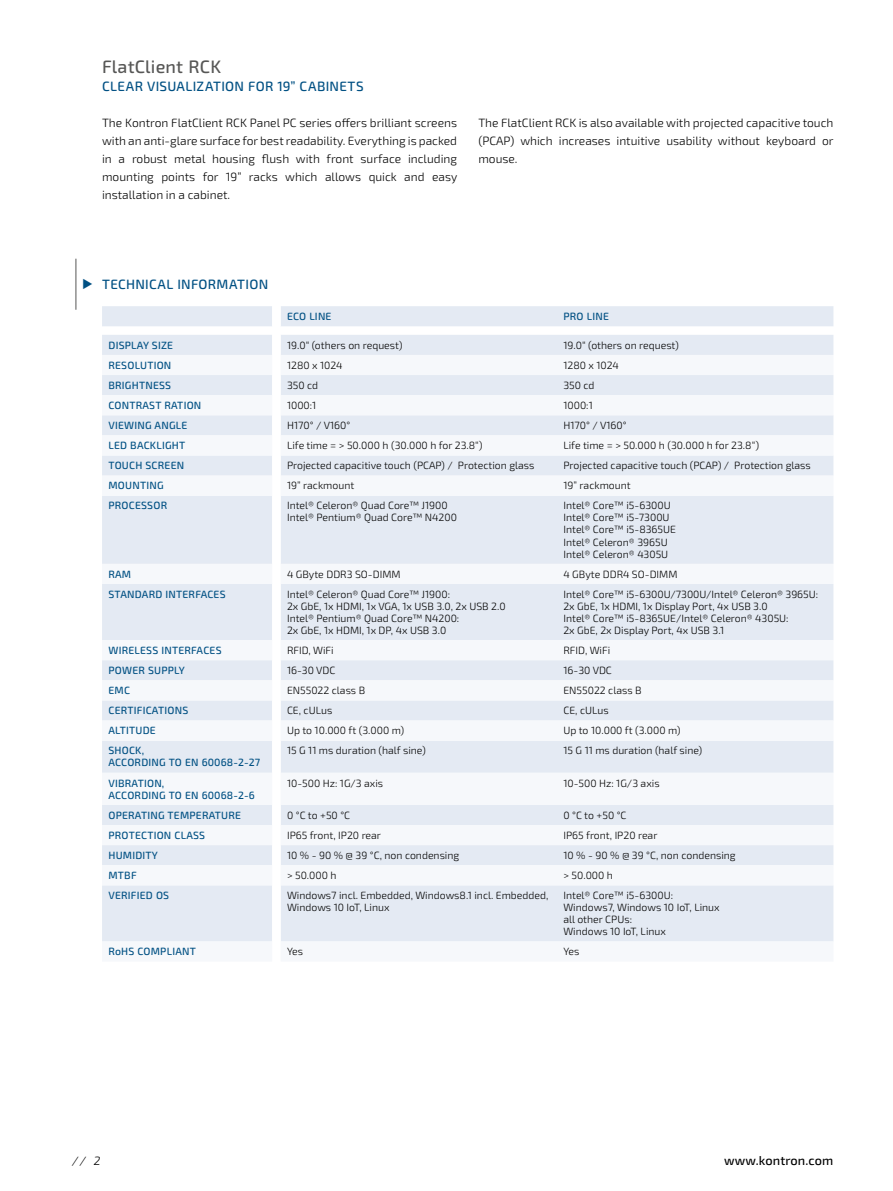
<style>
.page{position:relative;width:893px;height:1191px;background:#fff}
.page>*{position:absolute;margin:0;border:0;box-sizing:border-box;transform-origin:0 0}
.t1{font:500 18px "Sn T";letter-spacing:.01em;color:#575756}
.t2{font:500 13.5px "Sn T";letter-spacing:.02em;color:#005083}
.t3{font:500 12.75px "Sn T";letter-spacing:.01em;color:#000}
.t4{font:300 12px/18px "Sn T";color:#000;text-align:justify}
.t5{font:italic 300 12px "Sn T";color:#000}
.t6{font:300 10.5px/12px "Sn T";color:#000}
.t7{font:300 10.5px/12px "Exo 2.0";color:#000}
.t8{font:500 10.5px/12px "Sn T";letter-spacing:.02em;color:#005083}
</style>
<div class="page">
<hr style="left:76px;top:259px;width:1px;height:51px;background:#575756">
<svg style="left:102px;top:306px;width:731px;height:49px;fill:#e4eaf3"></svg>
<svg style="left:272px;top:306px;width:9px;height:49px"></svg>
<svg style="left:102px;top:375px;width:731px;height:567px;fill:#e4eaf3"></svg>
<h1 class="t1" style="left:102px;top:56px;width:121px">FlatClient RCK</h1>
<p class="t2" style="left:102px;top:78px;width:263px">CLEAR VISUALIZATION FOR 19” CABINETS</p>
<p class="t4" style="left:102px;top:114px;width:357px">The Kontron FlatClient RCK Panel PC series offers brilliant screens with an anti-glare surface for best readability. Everything is packed in a robust metal housing flush with front surface including mounting points for 19” racks which allows quick and easy installation in a cabinet.</p>
<p class="t4" style="left:478px;top:114px;width:357px">The FlatClient RCK is also available with projected capacitive touch (PCAP) which increases intuitive usability without keyboard or mouse.</p>
<p class="t2" style="left:102px;top:276px;width:168px">TECHNICAL INFORMATION</p>
<p class="t8" style="left:287px;top:310px;width:46px">ECO LINE</p>
<p class="t8" style="left:563px;top:310px;width:47px">PRO LINE</p>
<p class="t8" style="left:108px;top:339px;width:66px">DISPLAY SIZE</p>
<p class="t6" style="left:287px;top:339px;width:117px">19.0“ (others on request)</p>
<p class="t6" style="left:563px;top:339px;width:117px">19.0“ (others on request)</p>
<p class="t8" style="left:108px;top:359px;width:64px">RESOLUTION</p>
<p class="t6" style="left:287px;top:359px;width:57px">1280 x 1024</p>
<p class="t6" style="left:563px;top:359px;width:57px">1280 x 1024</p>
<p class="t8" style="left:108px;top:379px;width:64px">BRIGHTNESS</p>
<p class="t6" style="left:287px;top:379px;width:33px">350 cd</p>
<p class="t6" style="left:563px;top:379px;width:33px">350 cd</p>
<p class="t8" style="left:108px;top:399px;width:94px">CONTRAST RATION</p>
<p class="t6" style="left:287px;top:399px;width:31px">1000:1</p>
<p class="t6" style="left:563px;top:399px;width:31px">1000:1</p>
<p class="t8" style="left:108px;top:419px;width:80px">VIEWING ANGLE</p>
<p class="t6" style="left:287px;top:419px;width:65px">H170° / V160°</p>
<p class="t6" style="left:563px;top:419px;width:65px">H170° / V160°</p>
<p class="t8" style="left:108px;top:440px;width:78px">LED BACKLIGHT</p>
<p class="t6" style="left:287px;top:440px;width:197px">Life time = &gt; 50.000 h (30.000 h for 23.8“)</p>
<p class="t6" style="left:563px;top:440px;width:197px">Life time = &gt; 50.000 h (30.000 h for 23.8“)</p>
<p class="t8" style="left:108px;top:460px;width:77px">TOUCH SCREEN</p>
<p class="t6" style="left:287px;top:460px;width:249px">Projected capacitive touch (PCAP) / Protection glass</p>
<p class="t6" style="left:563px;top:460px;width:249px">Projected capacitive touch (PCAP) / Protection glass</p>
<p class="t8" style="left:108px;top:480px;width:57px">MOUNTING</p>
<p class="t6" style="left:287px;top:480px;width:69px">19” rackmount</p>
<p class="t6" style="left:563px;top:480px;width:69px">19” rackmount</p>
<p class="t8" style="left:108px;top:500px;width:60px">PROCESSOR</p>
<p class="t6" style="left:287px;top:500px;width:171px">Intel® Celeron® Quad Core™ J1900<br>Intel® Pentium® Quad Core™ N4200</p>
<p class="t7" style="left:563px;top:500px;width:114px">Intel® Core™ i5-6300U<br>Intel® Core™ i5-7300U<br>Intel® Core™ i5-8365UE<br>Intel® Celeron® 3965U<br>Intel® Celeron® 4305U</p>
<p class="t8" style="left:108px;top:568px;width:24px">RAM</p>
<p class="t6" style="left:287px;top:568px;width:115px">4 GByte DDR3 SO-DIMM</p>
<p class="t7" style="left:563px;top:568px;width:116px">4 GByte DDR4 SO-DIMM</p>
<p class="t8" style="left:108px;top:588px;width:119px">STANDARD INTERFACES</p>
<p class="t6" style="left:287px;top:588px;width:220px">Intel® Celeron® Quad Core™ J1900:<br>2x GbE, 1x HDMI, 1x VGA, 1x USB 3.0, 2x USB 2.0<br>Intel® Pentium® Quad Core™ N4200:<br>2x GbE, 1x HDMI, 1x DP, 4x USB 3.0</p>
<p class="t7" style="left:563px;top:588px;width:256px">Intel® Core™ i5-6300U/7300U/Intel® Celeron® 3965U:<br>2x GbE, 1x HDMI, 1x Display Port, 4x USB 3.0<br>Intel® Core™ i5-8365UE/Intel® Celeron® 4305U:<br>2x GbE, 2x Display Port, 4x USB 3.1</p>
<p class="t8" style="left:108px;top:644px;width:115px">WIRELESS INTERFACES</p>
<p class="t6" style="left:287px;top:644px;width:48px">RFID, WiFi</p>
<p class="t6" style="left:563px;top:644px;width:48px">RFID, WiFi</p>
<p class="t8" style="left:108px;top:664px;width:78px">POWER SUPPLY</p>
<p class="t6" style="left:287px;top:664px;width:50px">16-30 VDC</p>
<p class="t6" style="left:563px;top:664px;width:50px">16-30 VDC</p>
<p class="t8" style="left:108px;top:684px;width:23px">EMC</p>
<p class="t6" style="left:287px;top:684px;width:80px">EN55022 class B</p>
<p class="t6" style="left:563px;top:684px;width:80px">EN55022 class B</p>
<p class="t8" style="left:108px;top:704px;width:81px">CERTIFICATIONS</p>
<p class="t6" style="left:287px;top:704px;width:47px">CE, cULus</p>
<p class="t6" style="left:563px;top:704px;width:47px">CE, cULus</p>
<p class="t8" style="left:108px;top:725px;width:49px">ALTITUDE</p>
<p class="t6" style="left:287px;top:725px;width:119px">Up to 10.000 ft (3.000 m)</p>
<p class="t6" style="left:563px;top:725px;width:119px">Up to 10.000 ft (3.000 m)</p>
<p class="t8" style="left:108px;top:745px;width:153px">SHOCK,<br>ACCORDING TO EN 60068-2-27</p>
<p class="t6" style="left:287px;top:745px;width:140px">15 G 11 ms duration (half sine)</p>
<p class="t6" style="left:563px;top:745px;width:140px">15 G 11 ms duration (half sine)</p>
<p class="t8" style="left:108px;top:777px;width:148px">VIBRATION,<br>ACCORDING TO EN 60068-2-6</p>
<p class="t6" style="left:287px;top:777px;width:98px">10-500 Hz: 1G/3 axis</p>
<p class="t6" style="left:563px;top:777px;width:98px">10-500 Hz: 1G/3 axis</p>
<p class="t8" style="left:108px;top:809px;width:134px">OPERATING TEMPERATURE</p>
<p class="t6" style="left:287px;top:809px;width:65px">0 °C to +50 °C</p>
<p class="t6" style="left:563px;top:809px;width:65px">0 °C to +50 °C</p>
<p class="t8" style="left:108px;top:829px;width:98px">PROTECTION CLASS</p>
<p class="t6" style="left:287px;top:829px;width:96px">IP65 front, IP20 rear</p>
<p class="t6" style="left:563px;top:829px;width:96px">IP65 front, IP20 rear</p>
<p class="t8" style="left:108px;top:849px;width:51px">HUMIDITY</p>
<p class="t6" style="left:287px;top:849px;width:174px">10 % - 90 % @ 39 °C, non condensing</p>
<p class="t6" style="left:563px;top:849px;width:174px">10 % - 90 % @ 39 °C, non condensing</p>
<p class="t8" style="left:108px;top:869px;width:30px">MTBF</p>
<p class="t6" style="left:287px;top:869px;width:51px">&gt; 50.000 h</p>
<p class="t6" style="left:563px;top:869px;width:51px">&gt; 50.000 h</p>
<p class="t8" style="left:108px;top:889px;width:62px">VERIFIED OS</p>
<p class="t6" style="left:287px;top:889px;width:263px">Windows7 incl. Embedded, Windows8.1 incl. Embedded,<br>Windows 10 IoT, Linux</p>
<p class="t7" style="left:563px;top:889px;width:158px">Intel® Core™ i5-6300U:<br>Windows7, Windows 10 IoT, Linux all other CPUs:<br>Windows 10 IoT, Linux</p>
<p class="t8" style="left:108px;top:945px;width:89px">RoHS COMPLIANT</p>
<p class="t6" style="left:287px;top:945px;width:18px">Yes</p>
<p class="t6" style="left:563px;top:945px;width:18px">Yes</p>
<p class="t5" style="left:72px;top:1153px;width:30px">// 2</p>
<p class="t3" style="left:724px;top:1153px;width:111px">www.kontron.com</p>
</div>
